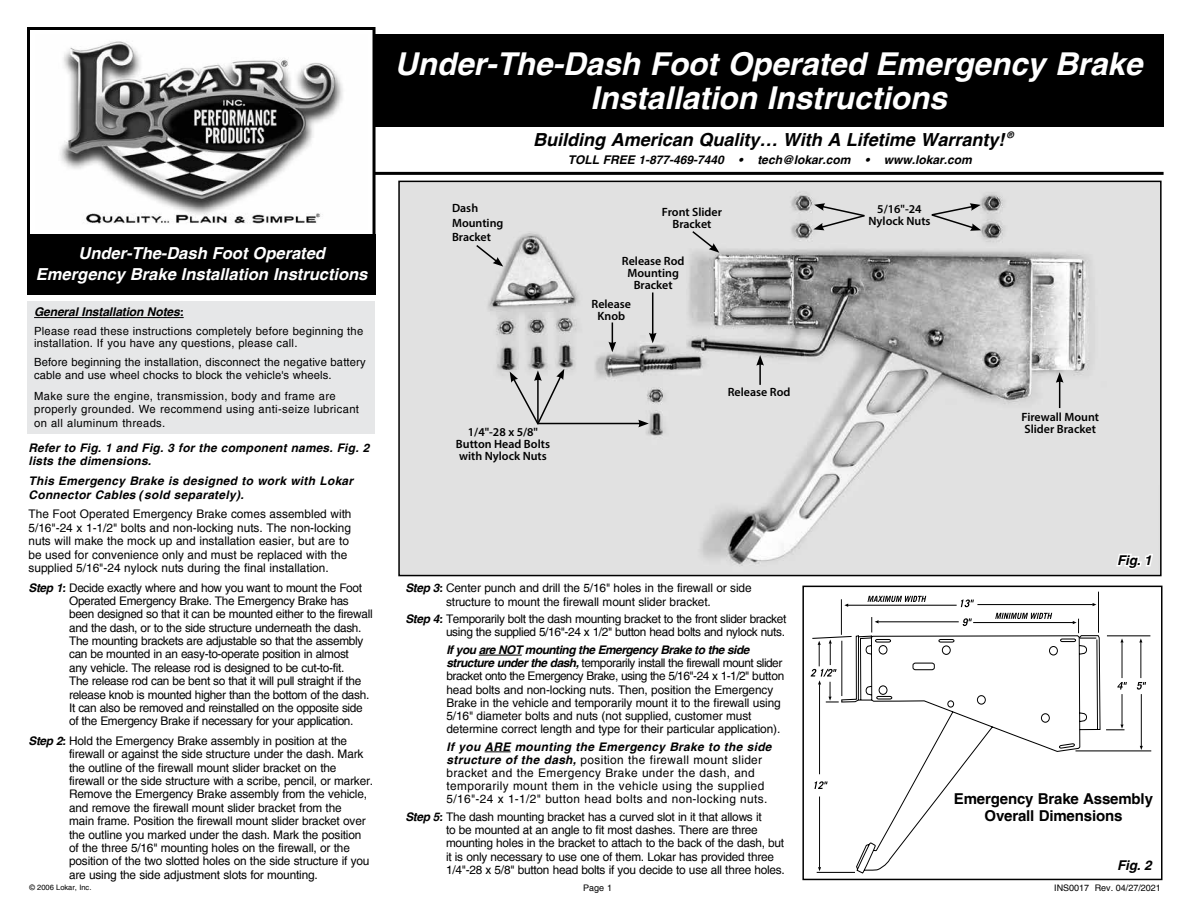
<style>
.page{position:relative;width:1188px;height:918px;background:#fff}
.page>*{position:absolute;margin:0;border:0;box-sizing:border-box;transform-origin:0 0}
.t1{font:italic 700 31.5px/34.5px "Helvetica";color:#fff;text-align:center}
.t2{font:italic 700 18px "Helvetica";color:#000}
.t3{font:italic 700 16.5px/21px "Helvetica";color:#fff;text-align:center}
.t4{font:700 15px/16.5px "Helvetica";letter-spacing:-.01em;color:#000;text-align:center}
.t5{font:italic 700 13.5px "Helvetica";letter-spacing:-.015em;color:#000}
.t6{font:600 12px/12px "Myriad Pro";color:#000;text-align:center}
.t7{font:italic 700 12px "Helvetica";color:#000}
.t8{font:11.85px/13.4px "Helvetica";letter-spacing:-.015em;color:#000}
.t9{font:11.85px/13.2px "Helvetica";letter-spacing:.03em;color:#000}
.t10{font:italic 700 11.85px/13.4px "Helvetica";letter-spacing:.03em;color:#000}
.t11{font:11.25px/13.5px "Helvetica";letter-spacing:.02em;color:#000}
.t12{font:9px "Helvetica";color:#000}
.t13{font:italic 700 9px "Helvetica";color:#000}
.t14{font:7.5px "Helvetica";color:#000}
.s1{font-weight:700;font-style:italic}
</style>
<div class="page">
<img style="left:401px;top:184px;width:758px;height:389px">
<div style="left:398px;top:181px;width:764px;height:395px;border:2px solid #000"></div>
<div style="left:364px;top:35px;width:800px;height:92px;background:#000"></div>
<hr style="left:366px;top:172px;width:798px;height:3px;background:#000">
<div style="left:28px;top:28px;width:346px;height:263px;background:#fff"></div>
<img style="left:60px;top:41px;width:283px;height:183px">
<div style="left:27px;top:27px;width:349px;height:266px;border:3px solid #000"></div>
<div style="left:27px;top:234px;width:348px;height:60px;background:#000"></div>
<div style="left:27px;top:301px;width:348px;height:132px;background:#e6e7e8"></div>
<hr style="left:34px;top:317px;width:150px;height:1px;background:#000">
<hr style="left:479px;top:655px;width:43px;height:1px;background:#000">
<svg style="left:485px;top:752px;width:26px;height:1px"></svg>
<svg style="left:1114px;top:552px;width:41px;height:19px"></svg>
<hr style="left:759px;top:363px;width:2px;height:22px;background:#000">
<svg style="left:756px;top:355px;width:8px;height:11px"></svg>
<svg style="left:1056px;top:372px;width:8px;height:36px"></svg>
<svg style="left:609px;top:322px;width:7px;height:30px"></svg>
<hr style="left:537px;top:423px;width:104px;height:1px;background:#000">
<svg style="left:638px;top:420px;width:11px;height:7px"></svg>
<hr style="left:652px;top:292px;width:1px;height:43px;background:#000">
<svg style="left:649px;top:333px;width:8px;height:10px"></svg>
<svg style="left:510px;top:369px;width:54px;height:57px;background:#c6c6c6"></svg>
<svg style="left:475px;top:243px;width:28px;height:24px"></svg>
<svg style="left:691px;top:230px;width:28px;height:23px"></svg>
<svg style="left:930px;top:203px;width:51px;height:28px"></svg>
<svg style="left:813px;top:203px;width:53px;height:27px"></svg>
<svg style="left:816px;top:635px;width:285px;height:238px"></svg>
<hr style="left:819px;top:797px;width:1px;height:70px;background:#000">
<svg style="left:818px;top:867px;width:3px;height:4px"></svg>
<hr style="left:819px;top:684px;width:1px;height:90px;background:#000">
<hr style="left:841px;top:599px;width:1px;height:36px;background:#000">
<hr style="left:848px;top:605px;width:109px;height:1px;background:#000">
<hr style="left:878px;top:621px;width:81px;height:1px;background:#000">
<svg style="left:871px;top:617px;width:8px;height:15px"></svg>
<hr style="left:977px;top:604px;width:116px;height:1px;background:#000">
<hr style="left:973px;top:622px;width:100px;height:1px;background:#000">
<hr style="left:1107px;top:636px;width:43px;height:1px;background:#000">
<hr style="left:1098px;top:592px;width:1px;height:41px;background:#000">
<svg style="left:1073px;top:619px;width:6px;height:14px"></svg>
<hr style="left:1122px;top:642px;width:1px;height:36px;background:#000">
<hr style="left:1141px;top:642px;width:1px;height:36px;background:#000">
<hr style="left:1122px;top:694px;width:1px;height:31px;background:#000">
<hr style="left:1141px;top:694px;width:1px;height:52px;background:#000">
<hr style="left:1076px;top:751px;width:75px;height:1px;background:#000">
<svg style="left:1106px;top:725px;width:18px;height:5px"></svg>
<svg style="left:811px;top:636px;width:41px;height:67px"></svg>
<svg style="left:814px;top:781px;width:14px;height:8px"></svg>
<svg style="left:961px;top:599px;width:13px;height:8px"></svg>
<svg style="left:963px;top:618px;width:9px;height:8px"></svg>
<svg style="left:1117px;top:682px;width:10px;height:8px"></svg>
<svg style="left:1137px;top:682px;width:9px;height:8px"></svg>
<svg style="left:868px;top:596px;width:58px;height:6px"></svg>
<svg style="left:995px;top:613px;width:57px;height:6px"></svg>
<div style="left:802px;top:586px;width:360px;height:294px;border:2px solid #000"></div>
<div style="left:983px;top:769px;width:135px;height:46px;background:#fff"></div>
<svg style="left:1114px;top:877px;width:42px;height:4px"></svg>
<h1 class="t1" style="left:395px;top:46px;width:749px">Under-The-Dash Foot Operated Emergency Brake<br>Installation Instructions</h1>
<p class="t13" style="left:1007px;top:130px;width:8px">®</p>
<h2 class="t2" style="left:533px;top:129px;width:473px">Building American Quality… With A Lifetime Warranty!</h2>
<h3 class="t3" style="left:36px;top:243px;width:333px">Under-The-Dash Foot Operated<br>Emergency Brake Installation Instructions</h3>
<p class="t7" style="left:34px;top:305px;width:151px">General Installation Notes:</p>
<p class="t11" style="left:34px;top:325px;width:331px;line-height:12px">Please read these instructions completely before beginning the installation. If you have any questions, please call.</p>
<p class="t11" style="left:34px;top:355px;width:333px">Before beginning the installation, disconnect the negative battery cable and use wheel chocks to block the vehicle's wheels.</p>
<p class="t11" style="left:34px;top:389px;width:326px">Make sure the engine, transmission, body and frame are properly grounded. We recommend using anti-seize lubricant on all aluminum threads.</p>
<p class="t10" style="left:29px;top:441px;width:342px">Refer to Fig. 1 and Fig. 3 for the component names. Fig. 2 lists the dimensions.</p>
<p class="t10" style="left:29px;top:475px;width:326px">This Emergency Brake is designed to work with Lokar<br>Connector Cables (sold separately).</p>
<p class="t8" style="left:29px;top:508px;width:325px">The Foot Operated Emergency Brake comes assembled with 5/16"-24 x 1-1/2" bolts and non-locking nuts. The non-locking nuts will make the mock up and installation easier, but are to be used for convenience only and must be replaced with the supplied 5/16"-24 nylock nuts during the final installation.</p>
<p class="t8" style="left:69px;top:581px;width:305px;text-indent:-41px"><span class="s1">Step 1:</span> Decide exactly where and how you want to mount the Foot Operated Emergency Brake. The Emergency Brake has been designed so that it can be mounted either to the firewall and the dash, or to the side structure underneath the dash.<br>The mounting brackets are adjustable so that the assembly can be mounted in an easy-to-operate position in almost<br>any vehicle. The release rod is designed to be cut-to-fit.<br>The release rod can be bent so that it will pull straight if the release knob is mounted higher than the bottom of the dash.<br>It can also be removed and reinstalled on the opposite side of the Emergency Brake if necessary for your application.</p>
<p class="t8" style="left:69px;top:734px;width:306px;text-indent:-41px"><span class="s1">Step 2:</span> Hold the Emergency Brake assembly in position at the firewall or against the side structure under the dash. Mark the outline of the firewall mount slider bracket on the firewall or the side structure with a scribe, pencil, or marker.<br>Remove the Emergency Brake assembly from the vehicle, and remove the firewall mount slider bracket from the<br>main frame. Position the firewall mount slider bracket over the outline you marked under the dash. Mark the position of the three 5/16" mounting holes on the firewall, or the position of the two slotted holes on the side structure if you are using the side adjustment slots for mounting.</p>
<p class="t6" style="left:452px;top:201px;width:53px;line-height:14.4px;text-align:left">Dash<br>Mounting<br>Bracket</p>
<p class="t7" style="left:568px;top:153px;width:406px">TOLL FREE 1-877-469-7440 • tech@lokar.com • www.lokar.com</p>
<p class="t6" style="left:662px;top:206px;width:62px">Front Slider<br>Bracket</p>
<p class="t6" style="left:622px;top:254px;width:64px">Release Rod<br>Mounting<br>Bracket</p>
<p class="t6" style="left:592px;top:298px;width:41px">Release<br>Knob</p>
<p class="t6" style="left:868px;top:203px;width:64px">5/16"-24<br>Nylock Nuts</p>
<p class="t6" style="left:456px;top:426px;width:96px">1/4"-28 x 5/8"<br>Button Head Bolts with Nylock Nuts</p>
<p class="t6" style="left:728px;top:386px;width:64px">Release Rod</p>
<p class="t6" style="left:1022px;top:410px;width:79px;text-align:left">Firewall Mount<br>Slider Bracket</p>
<p class="t5" style="left:1117px;top:552px;width:36px">Fig. 1</p>
<p class="t8" style="left:405px;top:582px;width:348px;text-align:center"><span class="s1">Step 3:</span> Center punch and drill the 5/16" holes in the firewall or side structure to mount the firewall mount slider bracket.</p>
<p class="t8" style="left:405px;top:613px;width:382px;text-align:right"><span class="s1">Step 4:</span> Temporarily bolt the dash mounting bracket to the front slider bracket using the supplied 5/16"-24 x 1/2" button head bolts and nylock nuts.</p>
<p class="t8" style="left:446px;top:643px;width:340px"><span class="s1">If you are NOT mounting the Emergency Brake to the side structure under the dash,</span> temporarily install the firewall mount slider bracket onto the Emergency Brake, using the 5/16"-24 x 1-1/2" button head bolts and non-locking nuts. Then, position the Emergency Brake in the vehicle and temporarily mount it to the firewall using 5/16" diameter bolts and nuts (not supplied, customer must determine correct length and type for their particular application).</p>
<p class="t9" style="left:447px;top:740px;width:326px"><span class="s1">If you ARE mounting the Emergency Brake to the side structure of the dash,</span> position the firewall mount slider bracket and the Emergency Brake under the dash, and temporarily mount them in the vehicle using the supplied 5/16"-24 x 1-1/2" button head bolts and non-locking nuts.</p>
<p class="t8" style="left:446px;top:810px;width:340px;text-indent:-41px"><span class="s1">Step 5:</span> The dash mounting bracket has a curved slot in it that allows it<br>to be mounted at an angle to fit most dashes. There are three mounting holes in the bracket to attach to the back of the dash, but it is only necessary to use one of them. Lokar has provided three 1/4"-28 x 5/8" button head bolts if you decide to use all three holes.</p>
<p class="t4" style="left:954px;top:791px;width:201px">Emergency Brake Assembly<br>Overall Dimensions</p>
<p class="t5" style="left:1117px;top:858px;width:36px">Fig. 2</p>
<p class="t14" style="left:29px;top:883px;width:64px">© 2006 Lokar, Inc.</p>
<p class="t12" style="left:583px;top:883px;width:30px">Page 1</p>
<p class="t12" style="left:1054px;top:883px;width:108px">INS0017 Rev. 04/27/2021</p>
</div>
